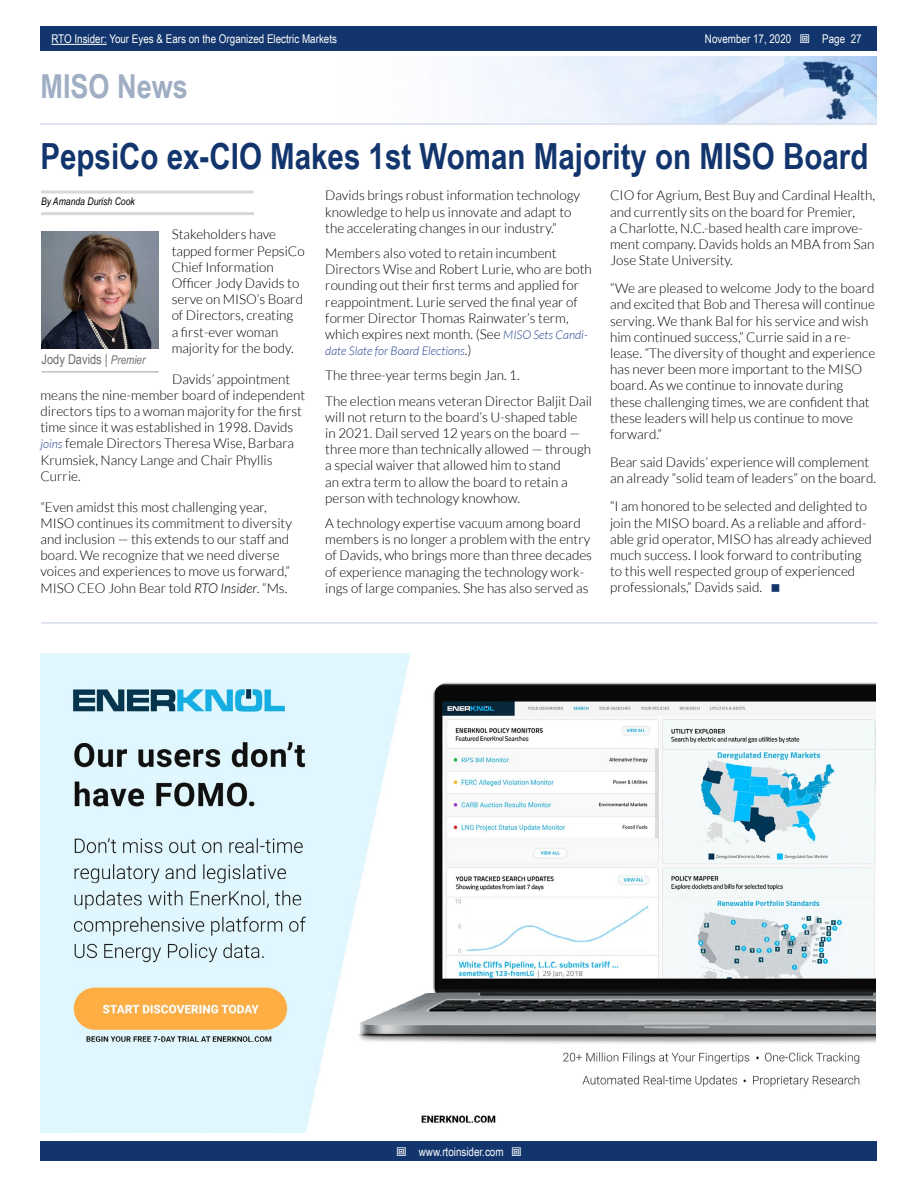
<style>
.page{position:relative;width:918px;height:1188px;background:#fff}
.page>*{position:absolute;margin:0;border:0;box-sizing:border-box;transform-origin:0 0}
.t1{font:700 36px "Arial Narrow";color:#11356c}
.t2{font:700 33px "Arial Narrow";color:#a0aec4}
.t3{font:300 13.5px/16.2px "Lato";color:#000}
.t4{font:13.5px "Arial Narrow";color:#6d6e71}
.t5{font:12px "Arial Narrow";color:#fff}
.t6{font:italic 300 12px "Lato";color:#25408f}
.t7{font:italic 10.5px "Arial Narrow";color:#000}
.s1{font-style:italic;font-size:12px;color:#25408f}
.s2{font-style:normal;font-size:13.5px;color:#000}
.s3{font-style:italic}
.s4{font-style:italic;font-size:12px}
</style>
<div class="page">
<div style="left:41px;top:1142px;width:836px;height:19px;background:#11356c"></div>
<div style="left:41px;top:27px;width:836px;height:24px;background:#11356c"></div>
<hr style="left:51px;top:44px;width:56px;height:1px;background:#fff">
<img style="left:474px;top:56px;width:403px;height:67px">
<hr style="left:40px;top:123px;width:837px;height:2px;background:#d6deec">
<hr style="left:41px;top:191px;width:213px;height:3px;background:#d8d8d8">
<hr style="left:41px;top:212px;width:213px;height:3px;background:#d8d8d8">
<img style="left:41px;top:653px;width:834px;height:479px">
<hr style="left:41px;top:622px;width:836px;height:2px;background:#d6deec">
<img style="left:41px;top:232px;width:117px;height:117px">
<hr style="left:42px;top:371px;width:117px;height:2px;background:#bfbfbf">
<p class="t5" style="left:51px;top:30px;width:287px">RTO Insider: Your Eyes &amp; Ears on the Organized Electric Markets</p>
<p class="t5" style="left:705px;top:30px;width:88px">November 17, 2020</p>
<p class="t5" style="left:822px;top:30px;width:41px">Page 27</p>
<h2 class="t2" style="left:40px;top:61px;width:149px">MISO News</h2>
<h1 class="t1" style="left:40px;top:129px;width:829px">PepsiCo ex-CIO Makes 1st Woman Majority on MISO Board</h1>
<p class="t7" style="left:41px;top:194px;width:95px">By Amanda Durish Cook</p>
<p class="t3" style="left:325px;top:188px;width:256px">Davids brings robust information technology knowledge to help us innovate and adapt to the accelerating changes in our industry.”</p>
<p class="t3" style="left:325px;top:245px;width:268px">Members also voted to retain incumbent Directors Wise and Robert Lurie, who are both rounding out their first terms and applied for reappointment. Lurie served the final year of former Director Thomas Rainwater’s term, which expires next month. (See <span class="s1">MISO Sets Candi-</span></p>
<p class="t6" style="left:325px;top:344px;width:148px">date Slate for Board Elections<span class="s2">.)</span></p>
<p class="t3" style="left:325px;top:363px;width:268px;line-height:25.2px">The three-year terms begin Jan. 1.<br>The election means veteran Director Baljit Dail</p>
<p class="t3" style="left:325px;top:409px;width:267px">will not return to the board’s U-shaped table in 2021. Dail served 12 years on the board — three more than technically allowed — through a special waiver that allowed him to stand<br>an extra term to allow the board to retain a person with technology knowhow.</p>
<p class="t3" style="left:325px;top:515px;width:268px">A technology expertise vacuum among board members is no longer a problem with the entry of Davids, who brings more than three decades of experience managing the technology work&shy;ings of large companies. She has also served as</p>
<p class="t3" style="left:610px;top:188px;width:266px">CIO for Agrium, Best Buy and Cardinal Health, and currently sits on the board for Premier,<br>a Charlotte, N.C.-based health care improve&shy;ment company. Davids holds an MBA from San Jose State University.</p>
<p class="t3" style="left:610px;top:280px;width:267px">“We are pleased to welcome Jody to the board and excited that Bob and Theresa will continue serving. We thank Bal for his service and wish him continued success,” Currie said in a re&shy;lease. “The diversity of thought and experience has never been more important to the MISO board. As we continue to innovate during these challenging times, we are confident that these leaders will help us continue to move forward.”</p>
<p class="t3" style="left:610px;top:454px;width:268px">Bear said Davids’ experience will complement an already “solid team of leaders” on the board.</p>
<p class="t3" style="left:610px;top:499px;width:263px">“I am honored to be selected and delighted to join the MISO board. As a reliable and afford&shy;able grid operator, MISO has already achieved much success. I look forward to contributing to this well respected group of experienced professionals,” Davids said.</p>
<p class="t3" style="left:172px;top:227px;width:135px">Stakeholders have tapped former PepsiCo<br>Chief Information<br>Officer Jody Davids to serve on MISO’s Board of Directors, creating<br>a first-ever woman majority for the body.</p>
<p class="t3" style="left:40px;top:371px;width:266px;text-indent:132px">Davids’ appointment means the nine-member board of independent directors tips to a woman majority for the first time since it was established in 1998. Davids <span class="s1">joins</span> female Directors Theresa Wise, Barbara Krumsiek, Nancy Lange and Chair Phyllis Currie.</p>
<p class="t3" style="left:41px;top:499px;width:253px">“Even amidst this most challenging year, MISO continues its commitment to diversity and inclusion — this extends to our staff and board. We recognize that we need diverse voices and experiences to move us forward,” MISO CEO John Bear told <span class="s3">RTO Insider</span>. “Ms.</p>
<p class="t4" style="left:42px;top:350px;width:105px">Jody Davids | <span class="s4">Premier</span></p>
<p class="t5" style="left:419px;top:1143px;width:86px">www.rtoinsider.com</p>
</div>
